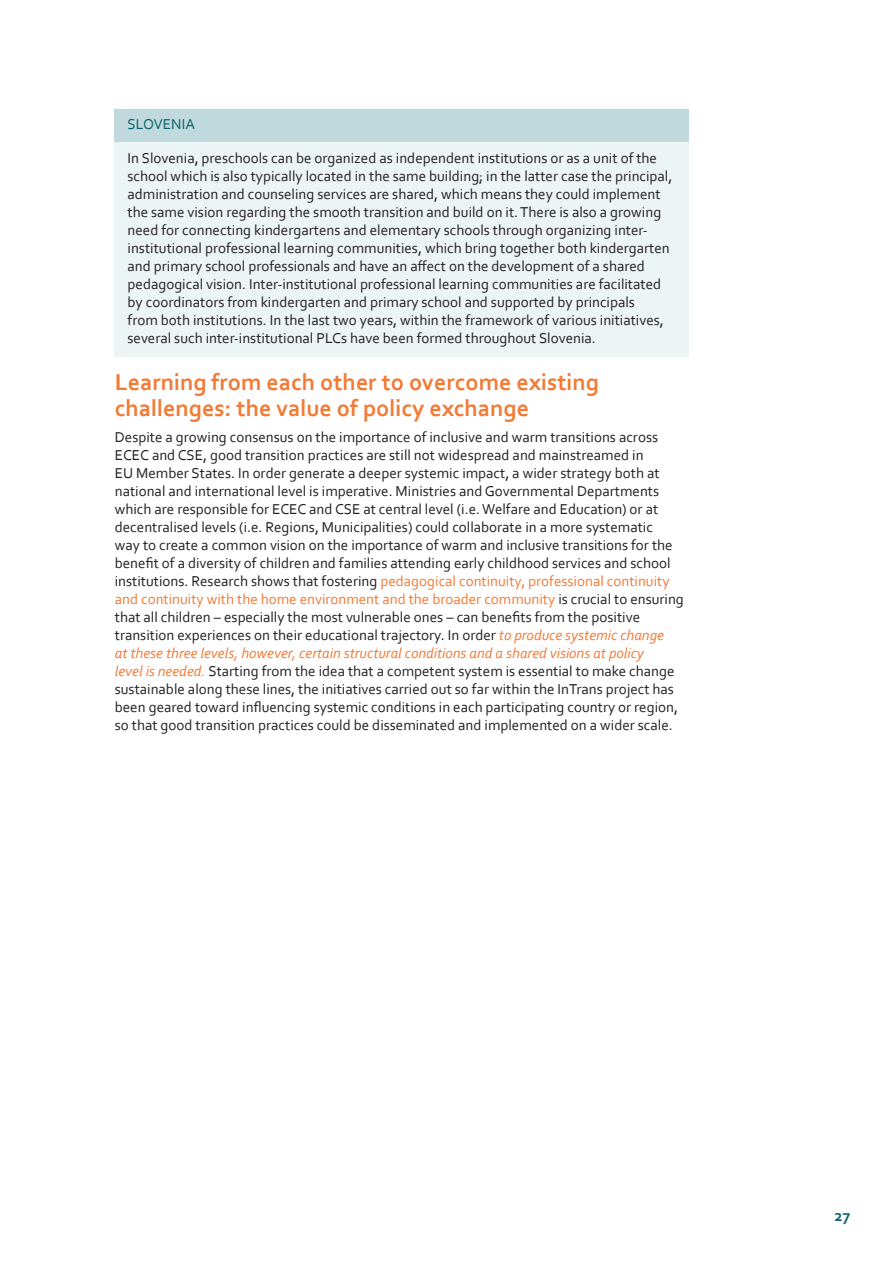
<style>
.page{position:relative;width:893px;height:1263px;background:#fff}
.page>*{position:absolute;margin:0;border:0;box-sizing:border-box;transform-origin:0 0}
.t1{font:700 24px/25.5px "Corbel";color:#f37a34}
.t2{font:700 16.5px "Corbel";color:#085d6d}
.t3{font:15px/18px "Corbel";color:#231f20}
.t4{font:15px "Corbel";color:#095e6e}
.s1{color:#f37a34}
.s2{font-style:italic;color:#f37a34}
</style>
<div class="page">
<div style="left:115px;top:108px;width:574px;height:34px;background:#bfd9dc"></div>
<div style="left:115px;top:142px;width:574px;height:214px;background:#edf4f4"></div>
<hr style="left:115px;top:107px;width:574px;height:2px;background:#fff">
<p class="t4" style="left:128px;top:115px;width:69px">SLOVENIA</p>
<p class="t3" style="left:128px;top:149px;width:546px">In Slovenia, preschools can be organized as independent institutions or as a unit of the school which is also typically located in the same building; in the latter case the principal, administration and counseling services are shared, which means they could implement the same vision regarding the smooth transition and build on it. There is also a growing need for connecting kindergartens and elementary schools through organizing inter&shy;institutional professional learning communities, which bring together both kindergarten and primary school professionals and have an affect on the development of a shared pedagogical vision. Inter-institutional professional learning communities are facilitated by coordinators from kindergarten and primary school and supported by principals<br>from both institutions. In the last two years, within the framework of various initiatives, several such inter-institutional PLCs have been formed throughout Slovenia.</p>
<h1 class="t1" style="left:115px;top:369px;width:486px">Learning from each other to overcome existing challenges: the value of policy exchange</h1>
<p class="t3" style="left:115px;top:428px;width:571px">Despite a growing consensus on the importance of inclusive and warm transitions across ECEC and CSE, good transition practices are still not widespread and mainstreamed in<br>EU Member States. In order generate a deeper systemic impact, a wider strategy both at national and international level is imperative. Ministries and Governmental Departments which are responsible for ECEC and CSE at central level (i.e. Welfare and Education) or at decentralised levels (i.e. Regions, Municipalities) could collaborate in a more systematic<br>way to create a common vision on the importance of warm and inclusive transitions for the benefit of a diversity of children and families attending early childhood services and school institutions. Research shows that fostering <span class="s1">pedagogical continuity, professional continuity and continuity with the home environment and the broader community</span> is crucial to ensuring that all children – especially the most vulnerable ones – can benefits from the positive transition experiences on their educational trajectory. In order <span class="s2">to produce systemic change<br>at these three levels, however, certain structural conditions and a shared visions at policy<br>level is needed.</span> Starting from the idea that a competent system is essential to make change sustainable along these lines, the initiatives carried out so far within the InTrans project has been geared toward influencing systemic conditions in each participating country or region, so that good transition practices could be disseminated and implemented on a wider scale.</p>
<p class="t2" style="left:834px;top:1205px;width:17px">27</p>
</div>
